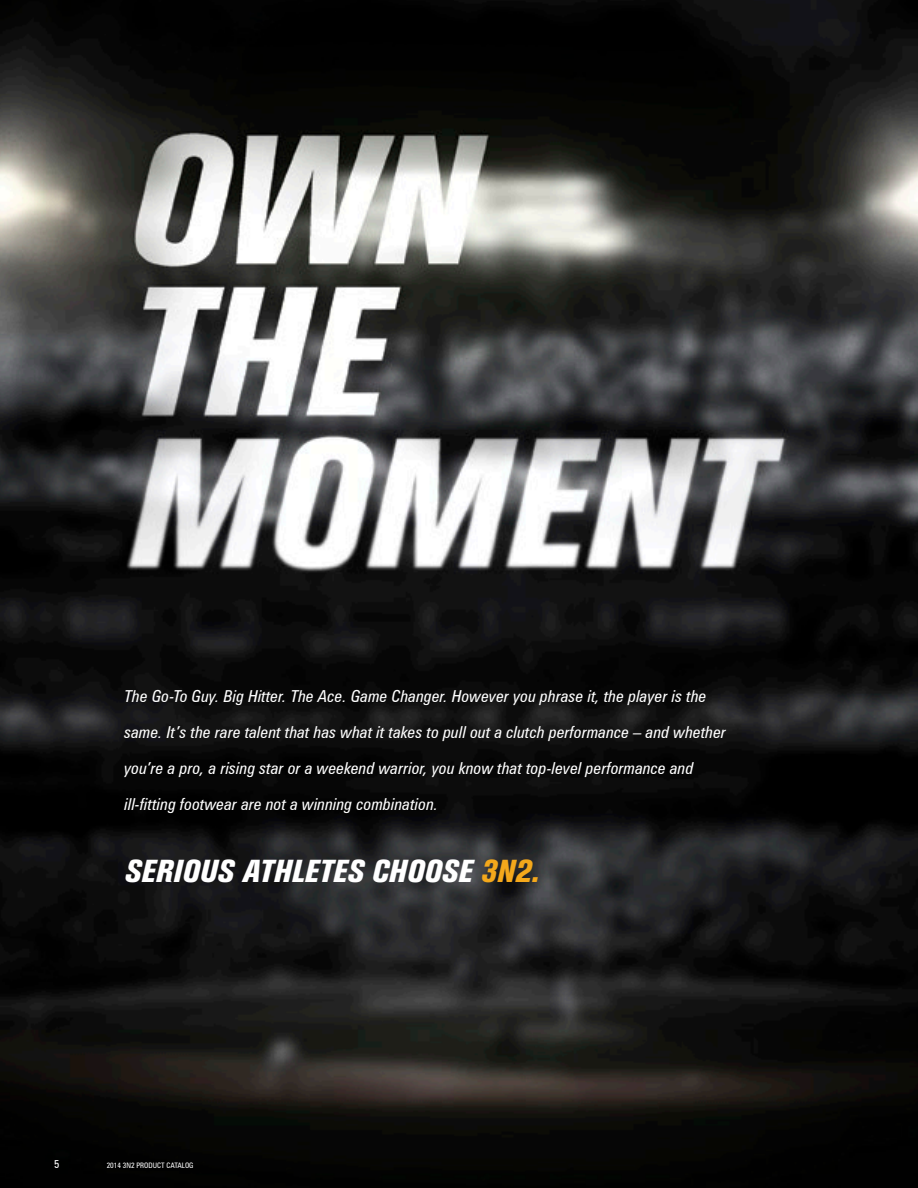
<style>
.page{position:relative;width:918px;height:1188px;background:#fff}
.page>*{position:absolute;margin:0;border:0;box-sizing:border-box;transform-origin:0 0}
.t1{font:italic 800 condensed 31.5px "Akzidenz Grotesk BE";letter-spacing:.01em;color:#fff}
.t2{font:italic 16.5px/36px "Zurich 3 N Cn BT";letter-spacing:.01em;color:#fff}
.t3{font:11.25px "Zurich N Cn BT";color:#fff}
.t4{font:7.5px "Zurich N Cn BT";color:#fff}
.s1{color:#f4a81b}
</style>
<div class="page">
<img style="left:0;top:0;width:918px;height:1188px">
<svg style="left:917px;top:192px;width:1px;height:12px"></svg>
<svg style="left:917px;top:390px;width:1px;height:12px"></svg>
<svg style="left:917px;top:588px;width:1px;height:12px"></svg>
<p class="t2" style="left:124px;top:678px;width:603px">The Go-To Guy. Big Hitter. The Ace. Game Changer. However you phrase it, the player is the same. It’s the rare talent that has what it takes to pull out a clutch performance – and whether you’re a pro, a rising star or a weekend warrior, you know that top-level performance and</p>
<p class="t2" style="left:124px;top:786px;width:315px">ill-fitting footwear are not a winning combination.</p>
<p class="t1" style="left:124px;top:854px;width:416px">SERIOUS ATHLETES CHOOSE <span class="s1">3N2.</span></p>
<p class="t3" style="left:54px;top:1157px;width:7px">5</p>
<p class="t4" style="left:107px;top:1161px;width:88px">2014 3N2 PRODUCT CATALOG</p>
</div>
